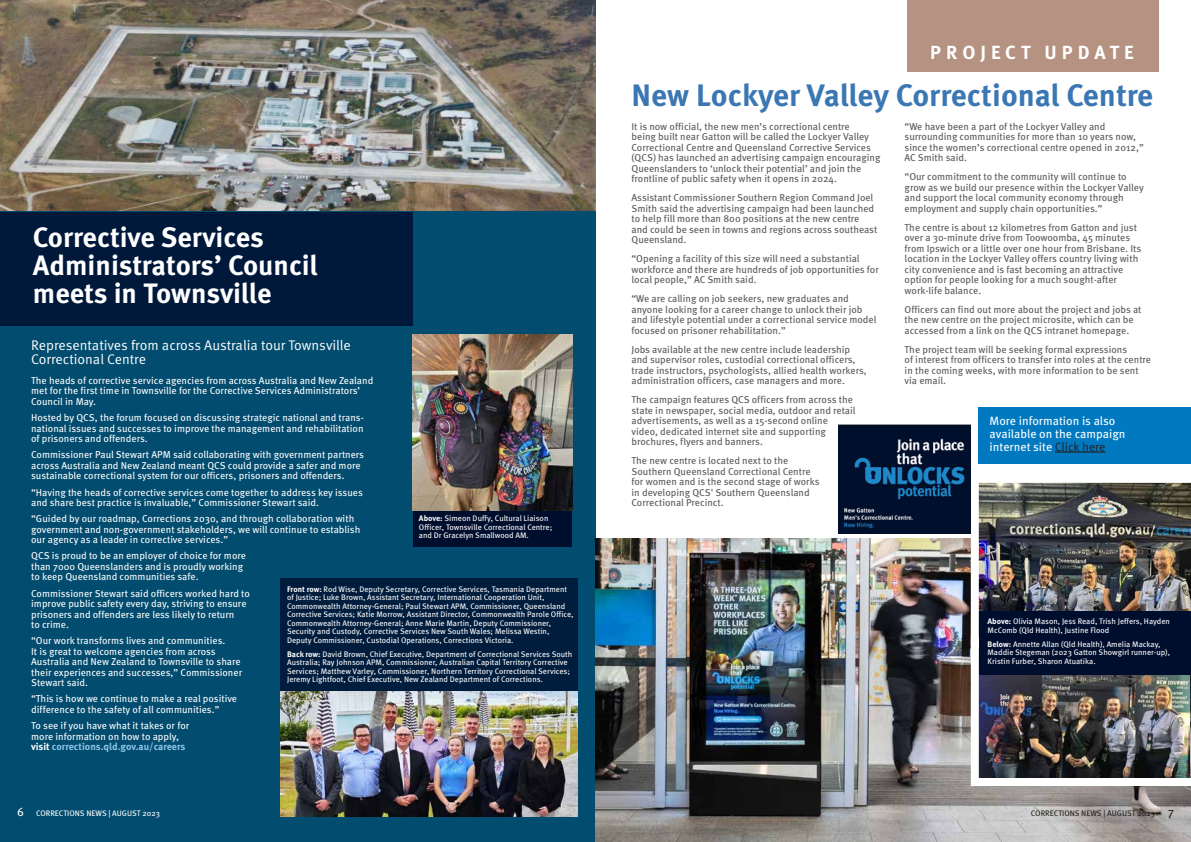
<style>
.page{position:relative;width:1191px;height:842px;background:#fff}
.page>*{position:absolute;margin:0;border:0;box-sizing:border-box;transform-origin:0 0}
.t1{font:700 31px "Meta OT";color:#3a77b3}
.t2{font:700 28px/28px "Meta OT";color:#fff}
.t3{font:700 19px "Meta OT";letter-spacing:.26em;color:#fff}
.t4{font:14px/14px "Meta OT";letter-spacing:-.005em;color:#fff}
.t5{font:12px/13px "Meta OT";color:#fff}
.t6{font:10px/10.5px "Meta OT";color:#58595b}
.t7{font:10px/10.5px "Meta OT";color:#fff}
.t8{font:8px/8.5px "Meta OT";color:#fff}
.t9{font:8px "Meta OT";color:#231f20}
.s1{font-weight:700}
.s2{font-weight:700;color:#8dc6e8}
.s3{color:#231f20}
.s4{font-size:12px}
</style>
<div class="page">
<div style="left:0;top:210px;width:595px;height:632px;background:#024c6f"></div>
<img style="left:0;top:0;width:595px;height:211px">
<div style="left:0;top:212px;width:413px;height:114px;background:#00193a"></div>
<div style="left:413px;top:510px;width:159px;height:37px;background:#000e2e"></div>
<div style="left:280px;top:578px;width:298px;height:125px;background:#001d3e"></div>
<img style="left:280px;top:692px;width:298px;height:124px">
<img style="left:413px;top:335px;width:159px;height:175px">
<div style="left:907px;top:0;width:252px;height:71px;background:#b59281"></div>
<img style="left:595px;top:539px;width:596px;height:303px">
<img style="left:970px;top:482px;width:221px;height:304px">
<img style="left:838px;top:424px;width:133px;height:110px">
<div style="left:979px;top:407px;width:212px;height:57px;background:#0079c1"></div>
<hr style="left:1055px;top:451px;width:50px;height:2px;background:#231f20">
<div style="left:979px;top:611px;width:212px;height:64px;background:#000e2e"></div>
<h3 class="t3" style="left:930px;top:40px;width:205px">PROJECT UPDATE</h3>
<h2 class="t2" style="left:33px;top:224px;width:286px">Corrective Services<br>Administrators’ Council meets in Townsville</h2>
<h3 class="t4" style="left:31px;top:338px;width:321px">Representatives from across Australia tour Townsville<br>Correctional Centre</h3>
<p class="t7" style="left:31px;top:375px;width:344px">The heads of corrective service agencies from across Australia and New Zealand met for the first time in Townsville for the Corrective Services Administrators’<br>Council in May.</p>
<p class="t7" style="left:31px;top:412px;width:334px;text-align:justify">Hosted by QCS, the forum focused on discussing strategic national and trans&shy;national issues and successes to improve the management and rehabilitation of prisoners and offenders.</p>
<p class="t7" style="left:31px;top:450px;width:334px">Commissioner Paul Stewart APM said collaborating with government partners across Australia and New Zealand meant QCS could provide a safer and more sustainable correctional system for our officers, prisoners and offenders.</p>
<p class="t7" style="left:31px;top:487px;width:333px">“Having the heads of corrective services come together to address key issues and share best practice is invaluable,” Commissioner Stewart said.</p>
<p class="t7" style="left:31px;top:514px;width:331px">“Guided by our roadmap, Corrections 2030, and through collaboration with government and non-government stakeholders, we will continue to establish our agency as a leader in corrective services.”</p>
<p class="t7" style="left:31px;top:551px;width:216px">QCS is proud to be an employer of choice for more than 7000 Queenslanders and is proudly working to keep Queensland communities safe.</p>
<p class="t7" style="left:31px;top:588px;width:220px">Commissioner Stewart said officers worked hard to improve public safety every day, striving to ensure prisoners and offenders are less likely to return<br>to crime.</p>
<p class="t7" style="left:31px;top:636px;width:212px">“Our work transforms lives and communities.<br>It is great to welcome agencies from across Australia and New Zealand to Townsville to share their experiences and successes,” Commissioner Stewart said.</p>
<p class="t7" style="left:31px;top:694px;width:207px">“This is how we continue to make a real positive difference to the safety of all communities.”</p>
<p class="t7" style="left:31px;top:720px;width:160px">To see if you have what it takes or for more information on how to apply, <span class="s1">visit</span> <span class="s2">corrections.qld.gov.au/careers</span></p>
<p class="t8" style="left:419px;top:514px;width:135px"><span class="s1">Above:</span> Simeon Duffy, Cultural Liaison<br>Officer, Townsville Correctional Centre; and Dr Gracelyn Smallwood AM.</p>
<p class="t8" style="left:287px;top:585px;width:288px"><span class="s1">Front row:</span> Rod Wise, Deputy Secretary, Corrective Services, Tasmania Department of Justice; Luke Brown, Assistant Secretary, International Cooperation Unit, Commonwealth Attorney-General; Paul Stewart APM, Commissioner, Queensland Corrective Services; Katie Morrow, Assistant Director, Commonwealth Parole Office, Commonwealth Attorney-General; Anne Marie Martin, Deputy Commissioner, Security and Custody, Corrective Services New South Wales; Melissa Westin, Deputy Commissioner, Custodial Operations, Corrections Victoria.</p>
<p class="t8" style="left:287px;top:650px;width:287px"><span class="s1">Back row:</span> David Brown, Chief Executive, Department of Correctional Services South Australia; Ray Johnson APM, Commissioner, Australian Capital Territory Corrective Services; Matthew Varley, Commissioner, Northern Territory Correctional Services; Jeremy Lightfoot, Chief Executive, New Zealand Department of Corrections.</p>
<h1 class="t1" style="left:631px;top:75px;width:523px">New Lockyer Valley Correctional Centre</h1>
<p class="t6" style="left:631px;top:121px;width:250px">It is now official, the new men’s correctional centre<br>being built near Gatton will be called the Lockyer Valley Correctional Centre and Queensland Corrective Services (QCS) has launched an advertising campaign encouraging Queenslanders to ‘unlock their potential’ and join the frontline of public safety when it opens in 2024.</p>
<p class="t6" style="left:631px;top:192px;width:247px">Assistant Commissioner Southern Region Command Joel Smith said the advertising campaign had been launched to help fill more than 800 positions at the new centre and could be seen in towns and regions across southeast Queensland.</p>
<p class="t6" style="left:631px;top:253px;width:249px">“Opening a facility of this size will need a substantial workforce and there are hundreds of job opportunities for local people,” AC Smith said.</p>
<p class="t6" style="left:631px;top:293px;width:246px">“We are calling on job seekers, new graduates and anyone looking for a career change to unlock their job and lifestyle potential under a correctional service model focused on prisoner rehabilitation.”</p>
<p class="t6" style="left:631px;top:344px;width:237px">Jobs available at the new centre include leadership and supervisor roles, custodial correctional officers, trade instructors, psychologists, allied health workers, administration officers, case managers and more.</p>
<p class="t6" style="left:631px;top:394px;width:226px">The campaign features QCS officers from across the state in newspaper, social media, outdoor and retail advertisements, as well as a 15-second online video, dedicated internet site and supporting brochures, flyers and banners.</p>
<p class="t6" style="left:631px;top:455px;width:190px">The new centre is located next to the Southern Queensland Correctional Centre for women and is the second stage of works in developing QCS' Southern Queensland Correctional Precinct.</p>
<p class="t6" style="left:904px;top:121px;width:241px">“We have been a part of the Lockyer Valley and surrounding communities for more than 10 years now, since the women’s correctional centre opened in 2012,” AC Smith said.</p>
<p class="t6" style="left:904px;top:171px;width:241px">“Our commitment to the community will continue to grow as we build our presence within the Lockyer Valley and support the local community economy through employment and supply chain opportunities.”</p>
<p class="t6" style="left:904px;top:222px;width:238px">The centre is about 12 kilometres from Gatton and just over a 30-minute drive from Toowoomba, 45 minutes from Ipswich or a little over one hour from Brisbane. Its location in the Lockyer Valley offers country living with city convenience and is fast becoming an attractive option for people looking for a much sought-after work-life balance.</p>
<p class="t6" style="left:904px;top:304px;width:238px">Officers can find out more about the project and jobs at the new centre on the project microsite, which can be accessed from a link on the QCS intranet homepage.</p>
<p class="t6" style="left:904px;top:344px;width:248px">The project team will be seeking formal expressions<br>of interest from officers to transfer into roles at the centre in the coming weeks, with more information to be sent via email.</p>
<p class="t5" style="left:989px;top:414px;width:137px">More information is also available on the campaign internet site <span class="s3">Click here</span></p>
<p class="t8" style="left:987px;top:617px;width:184px"><span class="s1">Above:</span> Olivia Mason, Jess Read, Trish Jeffers, Hayden<br>McComb (Qld Health), Justine Flood</p>
<p class="t8" style="left:987px;top:640px;width:184px"><span class="s1">Below:</span> Annette Allan (Qld Health), Amelia Mackay,<br>Maddie Stegeman (2023 Gatton Showgirl runner-up),<br>Kristin Furber, Sharon Atuatika.</p>
<p class="t8" style="left:17px;top:809px;width:144px"><span class="s4">6</span> CORRECTIONS NEWS | AUGUST 2023</p>
<p class="t9" style="left:1031px;top:808px;width:145px">CORRECTIONS NEWS | AUGUST 2023 <span class="s4">7</span></p>
</div>
